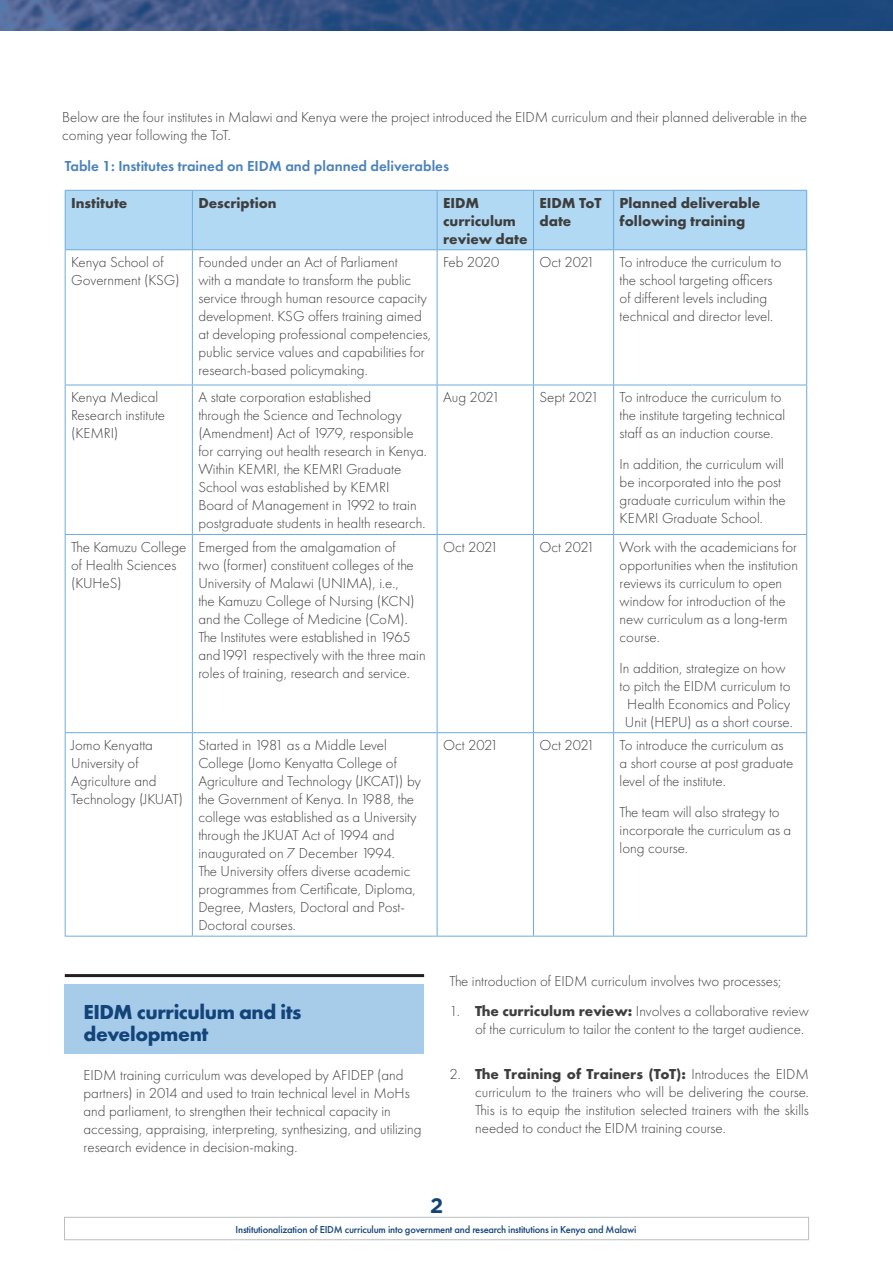
<style>
.page{position:relative;width:893px;height:1263px;background:#fff}
.page>*{position:absolute;margin:0;border:0;box-sizing:border-box;transform-origin:0 0}
.subhead1{font:700 21px/22.5px "Futura PT";letter-spacing:-.02em;color:#124379}
.t1{font:700 21px "Gotham Pro";color:#124379}
.body_text{font:300 15px/18px "Futura PT";color:#3e3e3f}
.subhead1-2{font:300 15px/18px "Futura PT";color:#3e3e3f}
.body_text-2{font:700 15px/18px "Futura PT";color:#3e3e3f}
.body_text-3{font:600 15px "Futura PT";color:#4a82bd}
.t2{font:500 10.5px "Futura PT";letter-spacing:-.02em;color:#124379}
.s1{font-weight:700}
</style>
<div class="page">
<div style="left:64px;top:1217px;width:745px;height:23px;border:1px solid #bcbdc0"></div>
<div style="left:66px;top:191px;width:740px;height:58px;background:#b2d9f3"></div>
<hr style="left:65px;top:190px;width:127px;height:1px;background:#6eabdd">
<hr style="left:65px;top:191px;width:1px;height:58px;background:#6eabdd">
<hr style="left:192px;top:190px;width:245px;height:1px;background:#6eabdd">
<hr style="left:192px;top:191px;width:1px;height:58px;background:#6eabdd">
<hr style="left:437px;top:190px;width:96px;height:1px;background:#6eabdd">
<hr style="left:437px;top:191px;width:1px;height:58px;background:#6eabdd">
<hr style="left:533px;top:190px;width:81px;height:1px;background:#6eabdd">
<hr style="left:533px;top:191px;width:1px;height:58px;background:#6eabdd">
<hr style="left:614px;top:190px;width:193px;height:1px;background:#6eabdd">
<hr style="left:613px;top:191px;width:1px;height:58px;background:#6eabdd">
<hr style="left:806px;top:191px;width:1px;height:58px;background:#6eabdd">
<hr style="left:65px;top:249px;width:127px;height:1px;background:#6eabdd">
<hr style="left:65px;top:250px;width:1px;height:135px;background:#6eabdd">
<hr style="left:192px;top:249px;width:245px;height:1px;background:#6eabdd">
<hr style="left:192px;top:250px;width:1px;height:135px;background:#6eabdd">
<hr style="left:437px;top:249px;width:96px;height:1px;background:#6eabdd">
<hr style="left:437px;top:250px;width:1px;height:135px;background:#6eabdd">
<hr style="left:533px;top:249px;width:81px;height:1px;background:#6eabdd">
<hr style="left:533px;top:250px;width:1px;height:135px;background:#6eabdd">
<hr style="left:614px;top:249px;width:193px;height:1px;background:#6eabdd">
<hr style="left:613px;top:250px;width:1px;height:135px;background:#6eabdd">
<hr style="left:806px;top:250px;width:1px;height:135px;background:#6eabdd">
<hr style="left:65px;top:385px;width:127px;height:1px;background:#6eabdd">
<hr style="left:65px;top:385px;width:1px;height:149px;background:#6eabdd">
<hr style="left:192px;top:385px;width:245px;height:1px;background:#6eabdd">
<hr style="left:192px;top:385px;width:1px;height:149px;background:#6eabdd">
<hr style="left:437px;top:385px;width:96px;height:1px;background:#6eabdd">
<hr style="left:437px;top:385px;width:1px;height:149px;background:#6eabdd">
<hr style="left:533px;top:385px;width:81px;height:1px;background:#6eabdd">
<hr style="left:533px;top:385px;width:1px;height:149px;background:#6eabdd">
<hr style="left:614px;top:385px;width:193px;height:1px;background:#6eabdd">
<hr style="left:613px;top:385px;width:1px;height:149px;background:#6eabdd">
<hr style="left:806px;top:385px;width:1px;height:149px;background:#6eabdd">
<hr style="left:65px;top:534px;width:127px;height:1px;background:#6eabdd">
<hr style="left:65px;top:535px;width:1px;height:197px;background:#6eabdd">
<hr style="left:192px;top:534px;width:245px;height:1px;background:#6eabdd">
<hr style="left:192px;top:535px;width:1px;height:197px;background:#6eabdd">
<hr style="left:437px;top:534px;width:96px;height:1px;background:#6eabdd">
<hr style="left:437px;top:535px;width:1px;height:197px;background:#6eabdd">
<hr style="left:533px;top:534px;width:81px;height:1px;background:#6eabdd">
<hr style="left:533px;top:535px;width:1px;height:197px;background:#6eabdd">
<hr style="left:614px;top:534px;width:193px;height:1px;background:#6eabdd">
<hr style="left:613px;top:535px;width:1px;height:197px;background:#6eabdd">
<hr style="left:806px;top:535px;width:1px;height:197px;background:#6eabdd">
<hr style="left:65px;top:732px;width:127px;height:1px;background:#6eabdd">
<hr style="left:65px;top:733px;width:1px;height:203px;background:#6eabdd">
<hr style="left:192px;top:732px;width:245px;height:1px;background:#6eabdd">
<hr style="left:192px;top:733px;width:1px;height:203px;background:#6eabdd">
<hr style="left:437px;top:732px;width:96px;height:1px;background:#6eabdd">
<hr style="left:437px;top:733px;width:1px;height:203px;background:#6eabdd">
<hr style="left:533px;top:732px;width:81px;height:1px;background:#6eabdd">
<hr style="left:533px;top:733px;width:1px;height:203px;background:#6eabdd">
<hr style="left:614px;top:732px;width:193px;height:1px;background:#6eabdd">
<hr style="left:613px;top:733px;width:1px;height:203px;background:#6eabdd">
<hr style="left:806px;top:733px;width:1px;height:203px;background:#6eabdd">
<hr style="left:65px;top:936px;width:127px;height:1px;background:#6eabdd">
<hr style="left:192px;top:936px;width:245px;height:1px;background:#6eabdd">
<hr style="left:437px;top:936px;width:96px;height:1px;background:#6eabdd">
<hr style="left:533px;top:936px;width:81px;height:1px;background:#6eabdd">
<hr style="left:614px;top:936px;width:193px;height:1px;background:#6eabdd">
<div style="left:65px;top:984px;width:359px;height:69px;background:#a7ccea"></div>
<hr style="left:65px;top:974px;width:359px;height:3px;background:#231f20">
<svg style="left:0;top:0;width:892px;height:30px;background:#2f5184"></svg>
<p class="body_text" style="left:62px;top:108px;width:746px">Below are the four institutes in Malawi and Kenya were the project introduced the EIDM curriculum and their planned deliverable in the coming year following the ToT.</p>
<p class="body_text-3" style="left:65px;top:157px;width:386px">Table 1: Institutes trained on EIDM and planned deliverables</p>
<p class="body_text-2" style="left:71px;top:193px;width:58px">Institute</p>
<p class="body_text-2" style="left:198px;top:193px;width:80px">Description</p>
<p class="body_text-2" style="left:443px;top:193px;width:86px">EIDM curriculum review date</p>
<p class="body_text-2" style="left:539px;top:193px;width:63px">EIDM ToT date</p>
<p class="body_text-2" style="left:620px;top:193px;width:142px">Planned deliverable following training</p>
<p class="body_text" style="left:71px;top:253px;width:110px">Kenya School of<br>Government (KSG)</p>
<p class="body_text" style="left:198px;top:253px;width:234px">Founded under an Act of Parliament<br>with a mandate to transform the public service through human resource capacity development. KSG offers training aimed at developing professional competencies, public service values and capabilities for research-based policymaking.</p>
<p class="body_text" style="left:443px;top:253px;width:58px">Feb 2020</p>
<p class="body_text" style="left:539px;top:253px;width:57px">Oct 2021</p>
<p class="body_text" style="left:620px;top:253px;width:163px">To introduce the curriculum to the school targeting officers of different levels including technical and director level.</p>
<p class="body_text" style="left:71px;top:389px;width:95px">Kenya Medical<br>Research institute (KEMRI)</p>
<p class="body_text" style="left:198px;top:389px;width:230px">A state corporation established<br>through the Science and Technology (Amendment) Act of 1979, responsible for carrying out health research in Kenya.<br>Within KEMRI, the KEMRI Graduate School was established by KEMRI Board of Management in 1992 to train postgraduate students in health research.</p>
<p class="body_text" style="left:443px;top:389px;width:58px">Aug 2021</p>
<p class="body_text" style="left:539px;top:389px;width:61px">Sept 2021</p>
<p class="body_text" style="left:620px;top:389px;width:167px">To introduce the curriculum to the institute targeting technical staff as an induction course.</p>
<p class="body_text" style="left:620px;top:455px;width:167px">In addition, the curriculum will be incorporated into the post graduate curriculum within the<br>KEMRI Graduate School.</p>
<p class="body_text" style="left:71px;top:538px;width:117px">The Kamuzu College of Health Sciences (KUHeS)</p>
<p class="body_text" style="left:198px;top:538px;width:229px">Emerged from the amalgamation of<br>two (former) constituent colleges of the University of Malawi (UNIMA), i.e.,<br>the Kamuzu College of Nursing (KCN) and the College of Medicine (CoM).<br>The Institutes were established in 1965 and1991 respectively with the three main roles of training, research and service.</p>
<p class="body_text" style="left:443px;top:538px;width:57px">Oct 2021</p>
<p class="body_text" style="left:539px;top:538px;width:57px">Oct 2021</p>
<p class="body_text" style="left:620px;top:538px;width:180px">Work with the academicians for opportunities when the institution reviews its curriculum to open window for introduction of the new curriculum as a long-term course.</p>
<p class="body_text" style="left:620px;top:659px;width:175px;text-align:center">In addition, strategize on how to pitch the EIDM curriculum to<br>Health Economics and Policy<br>Unit (HEPU) as a short course.</p>
<p class="body_text" style="left:71px;top:736px;width:113px">Jomo Kenyatta<br>University of<br>Agriculture and<br>Technology (JKUAT)</p>
<p class="body_text" style="left:198px;top:736px;width:224px">Started in 1981 as a Middle Level College (Jomo Kenyatta College of Agriculture and Technology (JKCAT)) by the Government of Kenya. In 1988, the college was established as a University through the JKUAT Act of 1994 and inaugurated on 7 December 1994.<br>The University offers diverse academic programmes from Certificate, Diploma, Degree, Masters, Doctoral and Post-Doctoral courses.</p>
<p class="body_text" style="left:443px;top:736px;width:57px">Oct 2021</p>
<p class="body_text" style="left:539px;top:736px;width:57px">Oct 2021</p>
<p class="body_text" style="left:620px;top:736px;width:175px">To introduce the curriculum as a short course at post graduate level of the institute.</p>
<p class="body_text" style="left:620px;top:803px;width:173px">The team will also strategy to incorporate the curriculum as a long course.</p>
<p class="subhead1" style="left:84px;top:1000px;width:219px">EIDM curriculum and its development</p>
<p class="subhead1-2" style="left:84px;top:1066px;width:340px">EIDM training curriculum was developed by AFIDEP (and partners) in 2014 and used to train technical level in MoHs and parliament, to strengthen their technical capacity in accessing, appraising, interpreting, synthesizing, and utilizing research evidence in decision-making.</p>
<p class="body_text" style="left:450px;top:972px;width:333px">The introduction of EIDM curriculum involves two processes;</p>
<p class="body_text" style="left:475px;top:1002px;width:335px;text-indent:-26px">1. <span class="s1">The curriculum review:</span> Involves a collaborative review of the curriculum to tailor the content to the target audience.</p>
<p class="body_text" style="left:475px;top:1065px;width:335px;text-align:justify;text-indent:-26px">2. <span class="s1">The Training of Trainers (ToT):</span> Introduces the EIDM curriculum to the trainers who will be delivering the course.<br>This is to equip the institution selected trainers with the skills needed to conduct the EIDM training course.</p>
<h1 class="t1" style="left:430px;top:1193px;width:15px">2</h1>
<p class="t2" style="left:236px;top:1223px;width:402px">Institutionalization of EIDM curriculum into government and research institutions in Kenya and Malawi</p>
</div>
